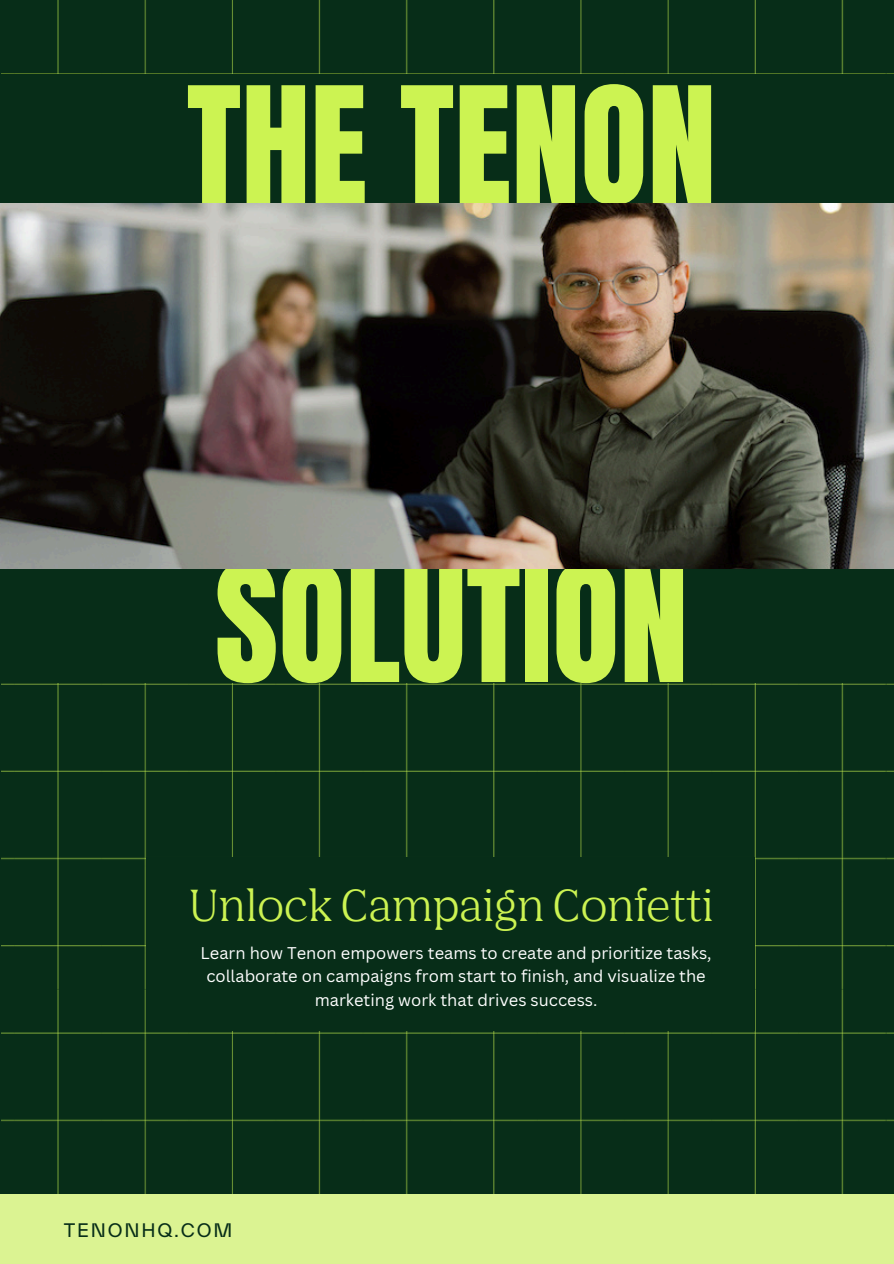
<style>
.page{position:relative;width:894px;height:1264px;background:#fff}
.page>*{position:absolute;margin:0;border:0;box-sizing:border-box;transform-origin:0 0}
.t1{font:138.15px "Anton";color:#ccf352}
.t2{font:43.5px "Nib Pro";color:#ccf352}
.t3{font:18px "TWK Everett";letter-spacing:.1em;color:#072d18}
.t4{font:16.5px/23.7px "Canva Sans";color:#fff;text-align:center}
</style>
<div class="page">
<div style="left:1px;top:0;width:892px;height:1194px;background:#072d18"></div>
<div style="left:0;top:74px;width:893px;height:608px;background:#072d18"></div>
<img style="left:0;top:204px;width:893px;height:364px">
<div style="left:0;top:1194px;width:893px;height:69px;background:#dbf392"></div>
<div style="left:146px;top:857px;width:608px;height:173px;background:#072d18"></div>
<h1 class="t1" style="left:186px;top:47px;width:531px">THE TENON</h1>
<h1 class="t1" style="left:214px;top:525px;width:475px">SOLUTION</h1>
<h3 class="t2" style="left:189px;top:876px;width:526px">Unlock Campaign Confetti</h3>
<p class="t4" style="left:200px;top:940px;width:512px">Learn how Tenon empowers teams to create and prioritize tasks, collaborate on campaigns from start to finish, and visualize the marketing work that drives success.</p>
<p class="t3" style="left:64px;top:1218px;width:170px">TENONHQ.COM</p>
</div>
